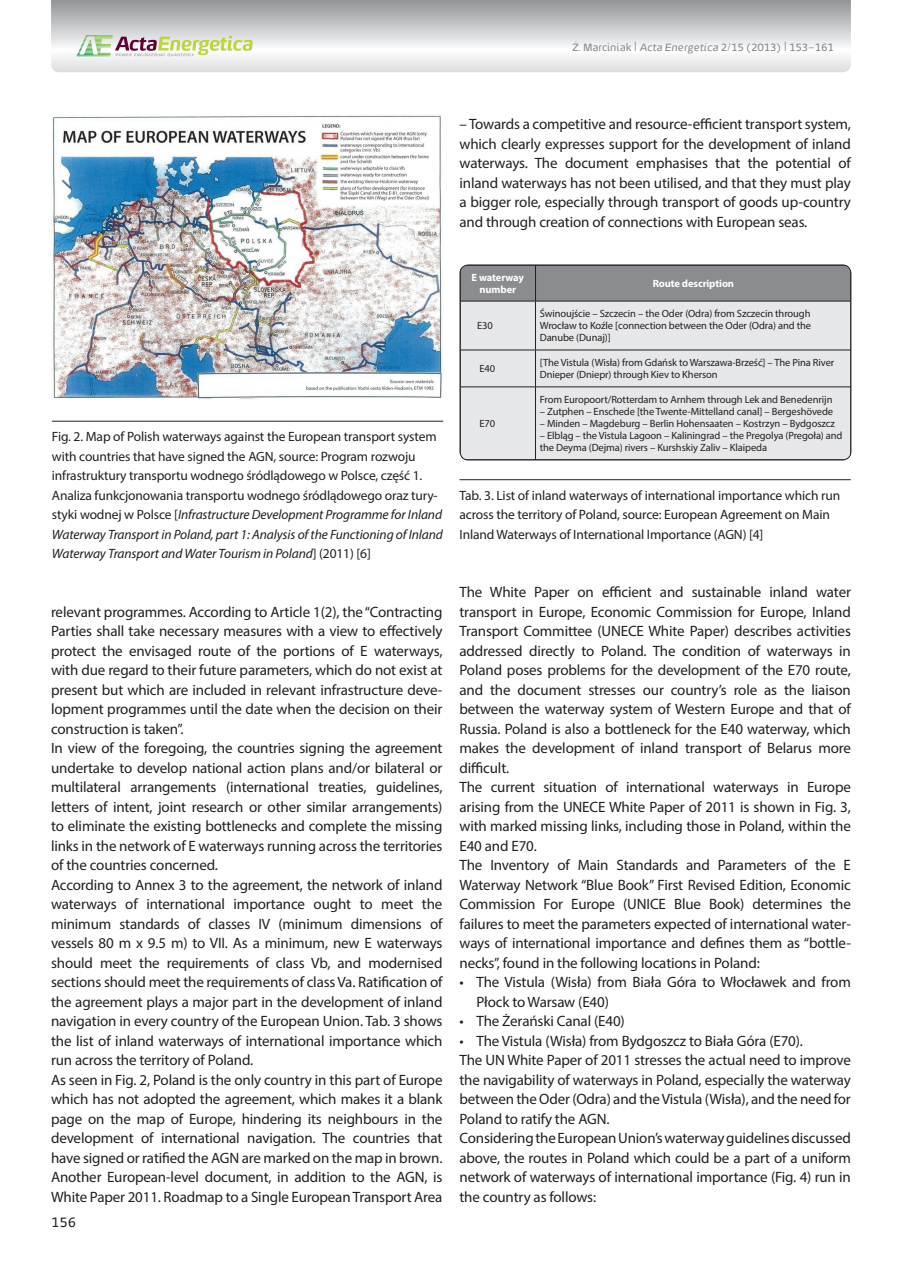
<style>
.page{position:relative;width:902px;height:1263px;background:#fff}
.page>*{position:absolute;margin:0;border:0;box-sizing:border-box;transform-origin:0 0}
.body{font:15px/19.5px "Myriad Pro";letter-spacing:-.01em;color:#231f20;text-align:justify}
.podpis_wykresu{font:13.5px/19.5px "Myriad Pro";letter-spacing:-.01em;color:#231f20}
.t1{font:13.5px "Energa";color:#231f20}
.tabela1{font:10.5px/12px "Myriad Pro";letter-spacing:-.01em;color:#231f20}
.polski_body{font:10.5px "Energa";letter-spacing:-.01em;color:#808285}
.tabela_naglowek_bold{font:700 10.5px/12px "Myriad Pro";letter-spacing:-.01em;color:#fff;text-align:center}
.s1{font-size:13.5px}
.s2{font-style:italic}
</style>
<div class="page">
<svg style="left:51px;top:0;width:799px;height:72px"></svg>
<svg style="left:76px;top:35px;width:177px;height:21px"></svg>
<img style="left:51px;top:115px;width:391px;height:285px">
<hr style="left:52px;top:421px;width:391px;height:1px;background:#231f20">
<hr style="left:459px;top:479px;width:391px;height:1px;background:#231f20">
<div style="left:461px;top:266px;width:389px;height:35px;background:#8a8c8f"></div>
<div style="left:461px;top:302px;width:389px;height:157px;background:#e6e7e9"></div>
<hr style="left:460px;top:265px;width:75px;height:1px;background:#231f20">
<hr style="left:460px;top:265px;width:1px;height:36px;background:#231f20">
<hr style="left:535px;top:265px;width:315px;height:1px;background:#231f20">
<hr style="left:535px;top:265px;width:1px;height:36px;background:#231f20">
<hr style="left:850px;top:265px;width:1px;height:36px;background:#231f20">
<hr style="left:460px;top:301px;width:75px;height:1px;background:#231f20">
<hr style="left:535px;top:301px;width:315px;height:1px;background:#231f20">
<hr style="left:535px;top:301px;width:1px;height:49px;background:#231f20">
<hr style="left:460px;top:350px;width:75px;height:1px;background:#231f20">
<hr style="left:535px;top:350px;width:315px;height:1px;background:#231f20">
<hr style="left:535px;top:350px;width:1px;height:37px;background:#231f20">
<hr style="left:460px;top:387px;width:75px;height:1px;background:#231f20">
<hr style="left:460px;top:387px;width:1px;height:72px;background:#231f20">
<hr style="left:535px;top:387px;width:315px;height:1px;background:#231f20">
<hr style="left:535px;top:387px;width:1px;height:72px;background:#231f20">
<hr style="left:850px;top:387px;width:1px;height:72px;background:#231f20">
<hr style="left:460px;top:459px;width:75px;height:1px;background:#231f20">
<hr style="left:535px;top:459px;width:315px;height:1px;background:#231f20">
<div style="left:459px;top:265px;width:392px;height:195px;border:1px solid #231f20;border-radius:9px"></div>
<p class="polski_body" style="left:572px;top:41px;width:263px">Ż. Marciniak <span class="s1">|</span> <span class="s2">Acta Energetica</span> 2/15 (2013) <span class="s1">|</span> 153–161</p>
<p class="body" style="left:459px;top:114px;width:393px">– Towards a competitive and resource-efficient transport system, which clearly expresses support for the development of inland waterways. The document emphasises that the potential of inland waterways has not been utilised, and that they must play a bigger role, especially through transport of goods up-country and through creation of connections with European seas.</p>
<p class="podpis_wykresu" style="left:52px;top:427px;width:392px">Fig. 2. Map of Polish waterways against the European transport system with countries that have signed the AGN, source: Program rozwoju infrastruktury transportu wodnego śródlądowego w Polsce, część 1.<br>Analiza funkcjonowania transportu wodnego śródlądowego oraz tury&shy;styki wodnej w Polsce [<span class="s2">Infrastructure Development Programme for Inland Waterway Transport in Poland, part 1: Analysis of the Functioning of Inland Waterway Transport and Water Tourism in Poland</span>] (2011) [6]</p>
<p class="body" style="left:51px;top:602px;width:393px">relevant programmes. According to Article 1(2), the “Contracting Parties shall take necessary measures with a view to effectively protect the envisaged route of the portions of E waterways, with due regard to their future parameters, which do not exist at present but which are included in relevant infrastructure deve&shy;lopment programmes until the date when the decision on their construction is taken”.</p>
<p class="body" style="left:51px;top:738px;width:393px">In view of the foregoing, the countries signing the agreement undertake to develop national action plans and/or bilateral or multilateral arrangements (international treaties, guidelines, letters of intent, joint research or other similar arrangements) to eliminate the existing bottlenecks and complete the missing links in the network of E waterways running across the territories of the countries concerned.</p>
<p class="body" style="left:51px;top:875px;width:393px">According to Annex 3 to the agreement, the network of inland waterways of international importance ought to meet the minimum standards of classes IV (minimum dimensions of vessels 80 m x 9.5 m) to VII. As a minimum, new E waterways should meet the requirements of class Vb, and modernised sections should meet the requirements of class Va. Ratification of the agreement plays a major part in the development of inland navigation in every country of the European Union. Tab. 3 shows the list of inland waterways of international importance which run across the territory of Poland.</p>
<p class="body" style="left:51px;top:1070px;width:393px">As seen in Fig. 2, Poland is the only country in this part of Europe which has not adopted the agreement, which makes it a blank page on the map of Europe, hindering its neighbours in the development of international navigation. The countries that have signed or ratified the AGN are marked on the map in brown.</p>
<p class="body" style="left:51px;top:1167px;width:393px">Another European-level document, in addition to the AGN, is<br>White Paper 2011. Roadmap to a Single European Transport Area</p>
<p class="t1" style="left:51px;top:1213px;width:26px">156</p>
<p class="tabela_naglowek_bold" style="left:471px;top:271px;width:54px">E waterway number</p>
<p class="tabela_naglowek_bold" style="left:652px;top:277px;width:83px">Route description</p>
<p class="tabela1" style="left:477px;top:320px;width:17px">E30</p>
<p class="tabela1" style="left:539px;top:308px;width:273px;text-align:justify">Świnoujście – Szczecin – the Oder (Odra) from Szczecin through Wrocław to Koźle [connection between the Oder (Odra) and the Danube (Dunaj)]</p>
<p class="tabela1" style="left:479px;top:363px;width:17px">E40</p>
<p class="tabela1" style="left:539px;top:357px;width:296px">[The Vistula (Wisła) from Gdańsk to Warszawa-Brześć] – The Pina River<br>Dnieper (Dniepr) through Kiev to Kherson</p>
<p class="tabela1" style="left:479px;top:418px;width:17px">E70</p>
<p class="tabela1" style="left:539px;top:394px;width:294px">From Europoort/Rotterdam to Arnhem through Lek and Benedenrijn</p>
<p class="tabela1" style="left:539px;top:406px;width:295px">– Zutphen – Enschede [the Twente-Mittelland canal] – Bergeshövede</p>
<p class="tabela1" style="left:539px;top:418px;width:296px">– Minden – Magdeburg – Berlin Hohensaaten – Kostrzyn – Bydgoszcz</p>
<p class="tabela1" style="left:539px;top:430px;width:304px">– Elbląg – the Vistula Lagoon – Kaliningrad – the Pregolya (Pregoła) and the Deyma (Dejma) rivers – Kurshskiy Zaliv – Klaipeda</p>
<p class="podpis_wykresu" style="left:459px;top:485px;width:382px">Tab. 3. List of inland waterways of international importance which run across the territory of Poland, source: European Agreement on Main<br>Inland Waterways of International Importance (AGN) [4]</p>
<p class="body" style="left:459px;top:582px;width:393px">The White Paper on efficient and sustainable inland water transport in Europe, Economic Commission for Europe, Inland Transport Committee (UNECE White Paper) describes activities addressed directly to Poland. The condition of waterways in Poland poses problems for the development of the E70 route, and the document stresses our country’s role as the liaison between the waterway system of Western Europe and that of Russia. Poland is also a bottleneck for the E40 waterway, which makes the development of inland transport of Belarus more difficult.</p>
<p class="body" style="left:459px;top:777px;width:393px">The current situation of international waterways in Europe arising from the UNECE White Paper of 2011 is shown in Fig. 3, with marked missing links, including those in Poland, within the E40 and E70.</p>
<p class="body" style="left:459px;top:855px;width:393px">The Inventory of Main Standards and Parameters of the E Waterway Network “Blue Book” First Revised Edition, Economic Commission For Europe (UNICE Blue Book) determines the failures to meet the parameters expected of international water&shy;ways of international importance and defines them as “bottle&shy;necks”, found in the following locations in Poland:</p>
<p class="body" style="left:476px;top:972px;width:376px;text-indent:-17px">• The Vistula (Wisła) from Biała Góra to Włocławek and from<br>Płock to Warsaw (E40)</p>
<p class="body" style="left:459px;top:1011px;width:167px">• The Żerański Canal (E40)</p>
<p class="body" style="left:459px;top:1031px;width:345px">• The Vistula (Wisła) from Bydgoszcz to Biała Góra (E70).</p>
<p class="body" style="left:459px;top:1050px;width:393px">The UN White Paper of 2011 stresses the actual need to improve the navigability of waterways in Poland, especially the waterway between the Oder (Odra) and the Vistula (Wisła), and the need for Poland to ratify the AGN.</p>
<p class="body" style="left:459px;top:1128px;width:393px">Considering the European Union’s waterway guidelines discussed above, the routes in Poland which could be a part of a uniform network of waterways of international importance (Fig. 4) run in the country as follows:</p>
</div>
